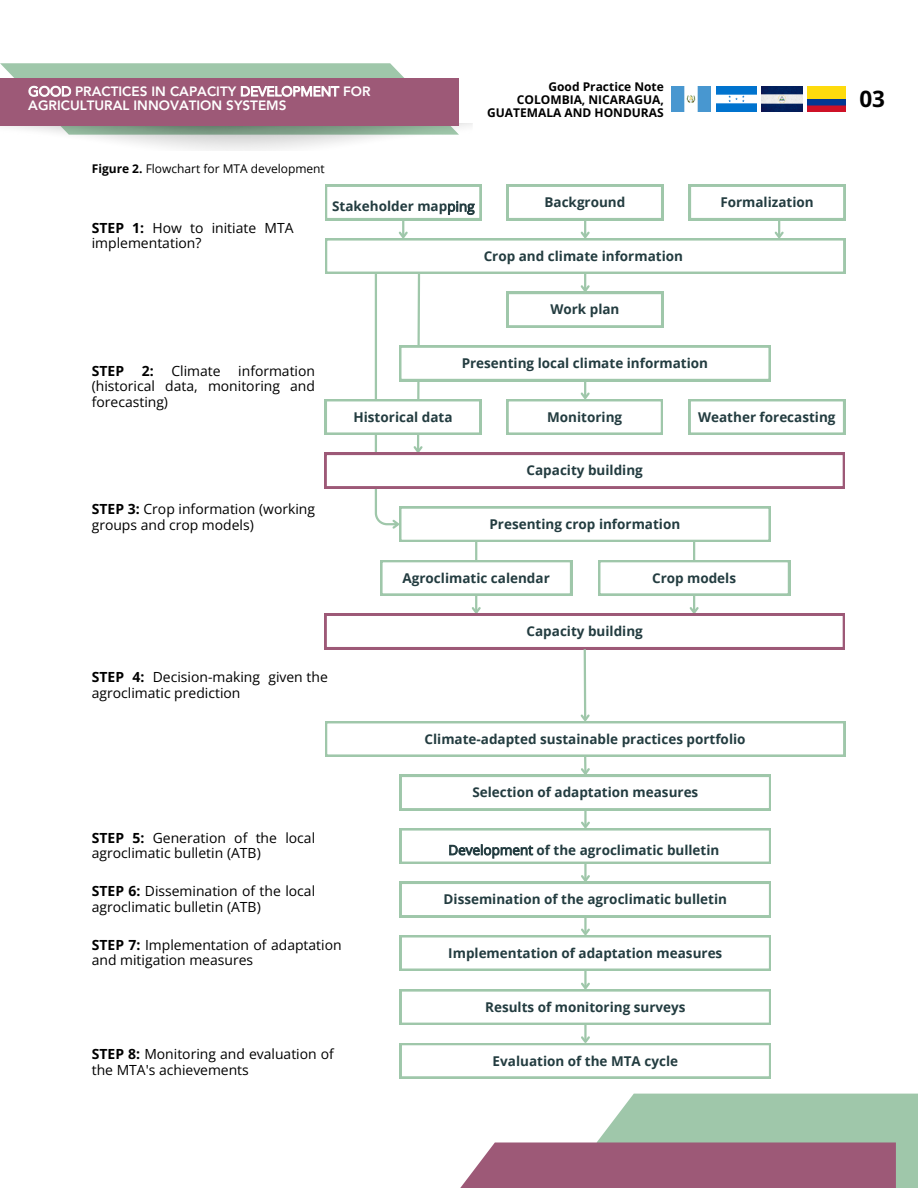
<style>
.page{position:relative;width:918px;height:1188px;background:#fff}
.page>*{position:absolute;margin:0;border:0;box-sizing:border-box;transform-origin:0 0}
.t1{font:700 22.5px "Open Sans";color:#000}
.t2{font:13.95px/15.8px "Open Sans";color:#000}
.t3{font:700 13.95px "Open Sans";color:#000}
.t4{font:700 13.5px "Open Sans";color:#233c40}
.t5{font:800 13.5px/14.4px "Avenir LT Pro";color:#fff}
.t6{font:700 12px/13px "Open Sans";color:#000;text-align:right}
.t7{font:12px "Open Sans";color:#000}
.s1{font-family:"Avenir LT";font-weight:400}
.s2{font-weight:700}
.s3{font-weight:400}
</style>
<div class="page">
<div style="left:597px;top:1094px;width:321px;height:94px;background:#9fc7aa"></div>
<div style="left:460px;top:1142px;width:436px;height:46px;background:#9d5977"></div>
<svg style="left:0;top:63px;width:404px;height:63px;background:#a3c9ae"></svg>
<img style="left:1px;top:123px;width:471px;height:27px">
<img style="left:47px;top:125px;width:308px;height:9px">
<div style="left:0;top:78px;width:459px;height:47px;background:#9d5977"></div>
<img style="left:807px;top:87px;width:38px;height:25px">
<img style="left:672px;top:87px;width:39px;height:25px">
<img style="left:717px;top:87px;width:39px;height:25px">
<img style="left:762px;top:87px;width:40px;height:25px">
<hr style="left:475px;top:542px;width:2px;height:71px;background:#9fc7aa">
<svg style="left:380px;top:560px;width:192px;height:36px"></svg>
<hr style="left:693px;top:542px;width:2px;height:71px;background:#9fc7aa">
<svg style="left:598px;top:560px;width:192px;height:36px"></svg>
<svg style="left:325px;top:605px;width:520px;height:44px"></svg>
<svg style="left:325px;top:185px;width:520px;height:357px"></svg>
<hr style="left:584px;top:649px;width:2px;height:71px;background:#9fc7aa">
<svg style="left:325px;top:712px;width:520px;height:45px"></svg>
<hr style="left:584px;top:757px;width:3px;height:17px;background:#9fc7aa">
<svg style="left:400px;top:766px;width:371px;height:44px"></svg>
<hr style="left:584px;top:810px;width:3px;height:17px;background:#9fc7aa">
<svg style="left:400px;top:820px;width:371px;height:44px"></svg>
<hr style="left:584px;top:864px;width:3px;height:17px;background:#9fc7aa">
<svg style="left:400px;top:873px;width:371px;height:44px"></svg>
<hr style="left:584px;top:917px;width:3px;height:17px;background:#9fc7aa">
<svg style="left:400px;top:927px;width:371px;height:44px"></svg>
<hr style="left:584px;top:971px;width:3px;height:17px;background:#9fc7aa">
<svg style="left:400px;top:981px;width:371px;height:44px"></svg>
<hr style="left:584px;top:1025px;width:3px;height:17px;background:#9fc7aa">
<svg style="left:400px;top:1034px;width:371px;height:45px"></svg>
<p class="t5" style="left:28px;top:85px;width:344px"><span class="s1">GOOD</span> PRACTICES IN CAPACITY <span class="s1">DEVELOPMENT</span> FOR<br>AGRICULTURAL INNOVATION SYSTEMS</p>
<p class="t6" style="left:549px;top:79px;width:117px">Good Practice Note</p>
<p class="t6" style="left:487px;top:92px;width:178px">COLOMBIA, NICARAGUA,<br>GUATEMALA AND HONDURAS</p>
<p class="t7" style="left:92px;top:161px;width:235px"><span class="s2">Figure 2.</span> Flowchart for MTA development</p>
<p class="t2" style="left:92px;top:219px;width:203px"><span class="s2">STEP 1:</span> How to initiate MTA implementation?</p>
<p class="t4" style="left:332px;top:197px;width:144px">Stakeholder map<span class="s3">ping</span></p>
<p class="t4" style="left:544px;top:193px;width:82px">Background</p>
<p class="t4" style="left:720px;top:193px;width:95px">Formalization</p>
<p class="t4" style="left:484px;top:246px;width:201px">Crop and climate information</p>
<p class="t4" style="left:550px;top:300px;width:71px">Work plan</p>
<p class="t2" style="left:92px;top:362px;width:225px;text-align:justify;text-indent:146px">information (historical data, monitoring and forecasting)</p>
<p class="t3" style="left:92px;top:361px;width:34px">STEP</p>
<p class="t3" style="left:142px;top:361px;width:13px">2:</p>
<p class="t2" style="left:171px;top:362px;width:51px">Climate</p>
<p class="t2" style="left:92px;top:501px;width:225px"><span class="s2">STEP 3:</span> Crop information (working groups and crop models)</p>
<p class="t2" style="left:92px;top:669px;width:238px"><span class="s2">STEP 4:</span> Decision-making given the agroclimatic prediction</p>
<p class="t2" style="left:92px;top:829px;width:225px"><span class="s2">STEP 5:</span> Generation of the local agroclimatic bulletin (ATB)</p>
<p class="t2" style="left:92px;top:883px;width:225px"><span class="s2">STEP 6:</span> Dissemination of the local agroclimatic bulletin (ATB)</p>
<p class="t2" style="left:92px;top:936px;width:251px"><span class="s2">STEP 7:</span> Implementation of adaptation and mitigation measures</p>
<p class="t2" style="left:92px;top:1046px;width:244px"><span class="s2">STEP 8:</span> Monitoring and evaluation of the MTA's achievements</p>
<p class="t4" style="left:462px;top:354px;width:248px">Presenting local climate information</p>
<p class="t4" style="left:354px;top:407px;width:101px">Historical data</p>
<p class="t4" style="left:547px;top:407px;width:77px">Monitoring</p>
<p class="t4" style="left:698px;top:407px;width:139px">Weather forecasting</p>
<p class="t4" style="left:527px;top:461px;width:118px">Capacity building</p>
<p class="t4" style="left:489px;top:515px;width:192px">Presenting crop information</p>
<p class="t4" style="left:403px;top:568px;width:149px">Agroclimatic calendar</p>
<p class="t4" style="left:652px;top:568px;width:86px">Crop models</p>
<p class="t4" style="left:527px;top:622px;width:118px">Capacity building</p>
<p class="t4" style="left:425px;top:729px;width:323px">Climate-adapted sustainable practices portfolio</p>
<p class="t4" style="left:472px;top:783px;width:228px">Selection of adaptation measures</p>
<p class="t4" style="left:448px;top:841px;width:273px"><span class="s3">Development</span> of the agroclimatic bulletin</p>
<p class="t4" style="left:444px;top:890px;width:285px">Dissemination of the agroclimatic bulletin</p>
<p class="t4" style="left:448px;top:943px;width:276px">Implementation of adaptation measures</p>
<p class="t4" style="left:485px;top:997px;width:202px">Results of monitoring surveys</p>
<p class="t4" style="left:493px;top:1051px;width:187px">Evaluation of the MTA cycle</p>
<p class="t1" style="left:859px;top:83px;width:27px">03</p>
</div>
